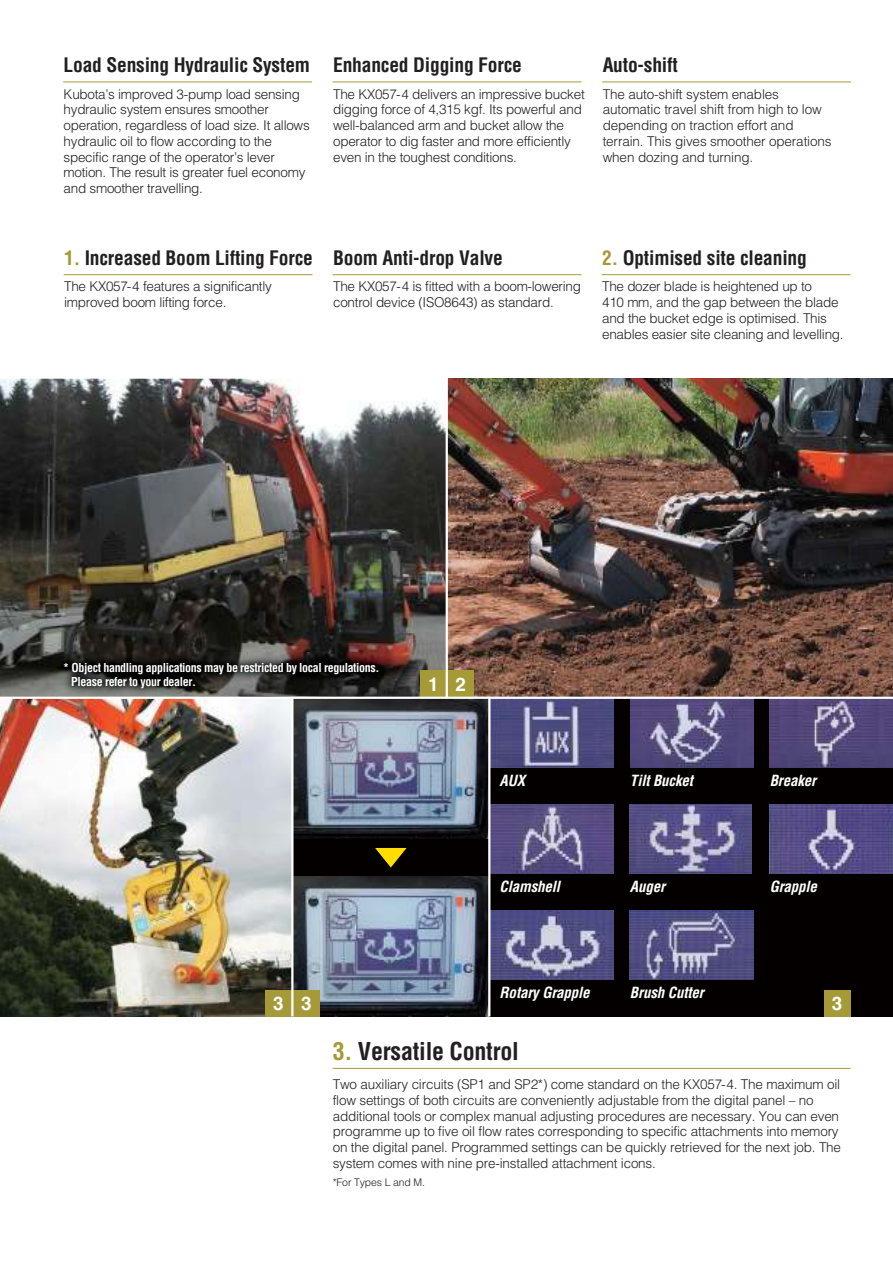
<style>
.page{position:relative;width:893px;height:1263px;background:#fff}
.page>*{position:absolute;margin:0;border:0;box-sizing:border-box;transform-origin:0 0}
.t1{font:700 condensed 24px "Helvetica";letter-spacing:-.01em;color:#231f20}
.t2{font:700 condensed 19.5px "Helvetica";letter-spacing:-.01em;color:#231f20}
.t3{font:700 18.9px "Helvetica";color:#fff}
.t4{font:italic 700 condensed 15px "Helvetica";letter-spacing:-.01em;color:#fff}
.t5{font:300 13.5px/15.8px "Helvetica";letter-spacing:-.02em;color:#231f20}
.t6{font:700 condensed 12px/13.5px "Helvetica";letter-spacing:-.03em;color:#fff}
.t7{font:300 10.5px "Helvetica";letter-spacing:-.015em;color:#231f20}
.s1{color:#a69937}
</style>
<div class="page">
<div style="left:222px;top:696px;width:671px;height:321px;background:#040000"></div>
<img style="left:0;top:379px;width:893px;height:318px">
<img style="left:54px;top:653px;width:332px;height:43px">
<img style="left:0;top:699px;width:291px;height:318px">
<img style="left:490px;top:699px;width:123px;height:69px">
<img style="left:630px;top:699px;width:123px;height:69px">
<img style="left:770px;top:699px;width:123px;height:69px">
<img style="left:630px;top:805px;width:122px;height:69px">
<img style="left:770px;top:805px;width:123px;height:69px">
<img style="left:490px;top:805px;width:123px;height:69px">
<img style="left:490px;top:911px;width:123px;height:69px">
<img style="left:630px;top:911px;width:123px;height:69px">
<img style="left:293px;top:699px;width:195px;height:140px">
<img style="left:293px;top:876px;width:195px;height:141px">
<hr style="left:602px;top:82px;width:249px;height:1px;background:#a69937">
<hr style="left:63px;top:82px;width:249px;height:1px;background:#a69937">
<hr style="left:333px;top:82px;width:248px;height:1px;background:#a69937">
<hr style="left:602px;top:274px;width:248px;height:1px;background:#a69937">
<hr style="left:333px;top:274px;width:248px;height:1px;background:#a69937">
<div style="left:420px;top:671px;width:27px;height:26px;background:#a69937"></div>
<div style="left:447px;top:671px;width:27px;height:26px;background:#a69937"></div>
<div style="left:824px;top:990px;width:26px;height:27px;background:#a69937"></div>
<div style="left:293px;top:990px;width:27px;height:27px;background:#a69937"></div>
<div style="left:265px;top:990px;width:27px;height:27px;background:#a69937"></div>
<hr style="left:446px;top:376px;width:2px;height:322px;background:#fff">
<hr style="left:291px;top:697px;width:2px;height:320px;background:#fff">
<hr style="left:488px;top:697px;width:2px;height:320px;background:#fff">
<hr style="left:0;top:697px;width:893px;height:2px;background:#fff">
<hr style="left:333px;top:1068px;width:517px;height:1px;background:#a69937">
<hr style="left:64px;top:274px;width:248px;height:1px;background:#a69937">
<svg style="left:375px;top:848px;width:32px;height:20px"></svg>
<h2 class="t2" style="left:64px;top:57px;width:248px">Load Sensing Hydraulic System</h2>
<p class="t5" style="left:64px;top:87px;width:248px">Kubota’s improved 3-pump load sensing hydraulic system ensures smoother operation, regardless of load size. It allows hydraulic oil to flow according to the specific range of the operator’s lever motion. The result is greater fuel economy and smoother travelling.</p>
<h2 class="t2" style="left:333px;top:57px;width:190px">Enhanced Digging Force</h2>
<p class="t5" style="left:333px;top:87px;width:253px">The KX057-4 delivers an impressive bucket digging force of 4,315 kgf. Its powerful and well-balanced arm and bucket allow the operator to dig faster and more efficiently even in the toughest conditions.</p>
<h2 class="t2" style="left:603px;top:57px;width:77px">Auto-shift</h2>
<p class="t5" style="left:603px;top:87px;width:230px">The auto-shift system enables automatic travel shift from high to low depending on traction effort and terrain. This gives smoother operations when dozing and turning.</p>
<h2 class="t2" style="left:64px;top:250px;width:250px"><span class="s1">1.</span> Increased Boom Lifting Force</h2>
<p class="t5" style="left:64px;top:280px;width:209px">The KX057-4 features a significantly improved boom lifting force.</p>
<h2 class="t2" style="left:333px;top:250px;width:171px">Boom Anti-drop Valve</h2>
<p class="t5" style="left:333px;top:280px;width:249px">The KX057-4 is fitted with a boom-lowering control device (ISO8643) as standard.</p>
<h2 class="t2" style="left:602px;top:250px;width:206px"><span class="s1">2.</span> Optimised site cleaning</h2>
<p class="t5" style="left:602px;top:280px;width:243px">The dozer blade is heightened up to<br>410 mm, and the gap between the blade and the bucket edge is optimised. This enables easier site cleaning and levelling.</p>
<p class="t6" style="left:71px;top:662px;width:310px;text-indent:-8px">* Object handling applications may be restricted by local regulations.<br>Please refer to your dealer.</p>
<h3 class="t3" style="left:428px;top:677px;width:40px">1 2</h3>
<p class="t4" style="left:500px;top:774px;width:27px">AUX</p>
<p class="t4" style="left:500px;top:881px;width:62px">Clamshell</p>
<p class="t4" style="left:630px;top:774px;width:65px">Tilt Bucket</p>
<p class="t4" style="left:630px;top:881px;width:37px">Auger</p>
<p class="t4" style="left:770px;top:774px;width:48px">Breaker</p>
<p class="t4" style="left:770px;top:881px;width:49px">Grapple</p>
<p class="t4" style="left:500px;top:987px;width:92px">Rotary Grapple</p>
<p class="t4" style="left:630px;top:987px;width:75px">Brush Cutter</p>
<h3 class="t3" style="left:273px;top:996px;width:40px">3 3</h3>
<h3 class="t3" style="left:832px;top:996px;width:12px">3</h3>
<h1 class="t1" style="left:333px;top:1041px;width:188px"><span class="s1">3.</span> Versatile Control</h1>
<p class="t5" style="left:333px;top:1078px;width:510px">Two auxiliary circuits (SP1 and SP2*) come standard on the KX057-4. The maximum oil flow settings of both circuits are conveniently adjustable from the digital panel – no additional tools or complex manual adjusting procedures are necessary. You can even programme up to five oil flow rates corresponding to specific attachments into memory on the digital panel. Programmed settings can be quickly retrieved for the next job. The system comes with nine pre-installed attachment icons.</p>
<p class="t7" style="left:333px;top:1178px;width:94px">*For Types L and M.</p>
</div>
